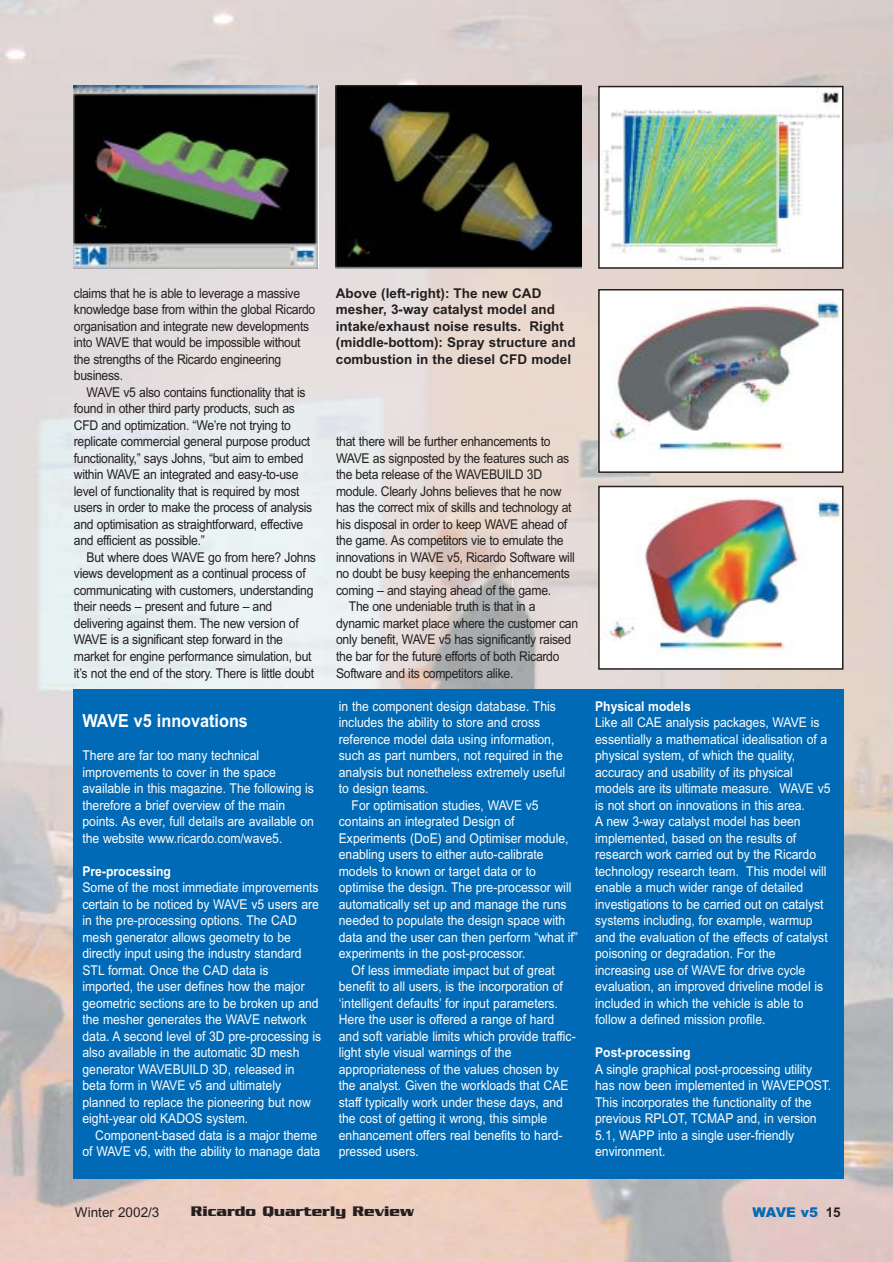
<style>
.page{position:relative;width:893px;height:1262px;background:#fff}
.page>*{position:absolute;margin:0;border:0;box-sizing:border-box;transform-origin:0 0}
.t1{font:700 18px "Arial";color:#fff;scale:.9 1}
.t2{font:700 15px "Serpentine";color:#231f1f}
.t3{font:13.5px/16.5px "Arial";color:#fff;scale:.9 1}
.t4{font:13.5px/16.5px "Arial";letter-spacing:-.02em;color:#231f1f;scale:.9 1}
.t5{font:700 13.5px/16.5px "Arial";color:#231f1f}
.t6{font:700 13.5px "Arial";color:#fff;scale:.9 1}
.t7{font:13.5px "Arial";color:#231f1f}
.t8{font:900 13.5px "Arial";color:#006ab6}
.s1{font-weight:700;color:#231f1f}
</style>
<div class="page">
<img style="left:0;top:0;width:892px;height:1262px">
<div style="left:73px;top:690px;width:770px;height:489px;background:#006ab6"></div>
<img style="left:73px;top:86px;width:245px;height:182px">
<img style="left:336px;top:86px;width:245px;height:183px">
<img style="left:601px;top:89px;width:239px;height:177px">
<div style="left:598px;top:86px;width:245px;height:183px;border:2px solid #231f1f"></div>
<div style="left:599px;top:290px;width:243px;height:182px;background:#fff"></div>
<img style="left:601px;top:298px;width:239px;height:157px">
<div style="left:598px;top:289px;width:245px;height:184px;border:2px solid #231f1f"></div>
<div style="left:599px;top:486px;width:243px;height:183px;background:#fff"></div>
<img style="left:609px;top:498px;width:231px;height:156px">
<div style="left:598px;top:486px;width:245px;height:183px;border:2px solid #231f1f"></div>
<p class="t4" style="left:74px;top:286px;width:270px">claims that he is able to leverage a massive knowledge base from within the global Ricardo organisation and integrate new developments into WAVE that would be impossible without the strengths of the Ricardo engineering business.</p>
<p class="t4" style="left:74px;top:385px;width:266px;text-indent:13px">WAVE v5 also contains functionality that is found in other third party products, such as CFD and optimization. “We’re not trying to replicate commercial general purpose product functionality,” says Johns, “but aim to embed within WAVE an integrated and easy-to-use level of functionality that is required by most users in order to make the process of analysis and optimisation as straightforward, effective and efficient as possible.”</p>
<p class="t4" style="left:74px;top:550px;width:270px;text-indent:13px">But where does WAVE go from here? Johns views development as a continual process of communicating with customers, understanding their needs – present and future – and delivering against them. The new version of WAVE is a significant step forward in the market for engine performance simulation, but it’s not the end of the story. There is little doubt</p>
<h1 class="t1" style="left:82px;top:714px;width:185px">WAVE v5 innovations</h1>
<p class="t3" style="left:82px;top:748px;width:259px">There are far too many technical improvements to cover in the space available in this magazine. The following is therefore a brief overview of the main points. As ever, full details are available on the website www.ricardo.com/wave5.</p>
<p class="t6" style="left:82px;top:866px;width:100px">Pre-processing</p>
<p class="t3" style="left:82px;top:880px;width:267px">Some of the most immediate improvements certain to be noticed by WAVE v5 users are in the pre-processing options. The CAD mesh generator allows geometry to be directly input using the industry standard STL format. Once the CAD data is imported, the user defines how the major geometric sections are to be broken up and the mesher generates the WAVE network data. A second level of 3D pre-processing is also available in the automatic 3D mesh generator WAVEBUILD 3D, released in beta form in WAVE v5 and ultimately planned to replace the pioneering but now eight-year old KADOS system.</p>
<p class="t3" style="left:82px;top:1128px;width:266px;text-align:right">Component-based data is a major theme<br>of WAVE v5, with the ability to manage data</p>
<p class="t5" style="left:336px;top:286px;width:241px">Above (left-right): The new CAD mesher, 3-way catalyst model and intake/exhaust noise results. Right (middle-bottom): Spray structure and combustion in the diesel CFD model</p>
<p class="t4" style="left:336px;top:435px;width:240px">that there will be further enhancements to</p>
<p class="t4" style="left:336px;top:451px;width:260px">WAVE as signposted by the features such as</p>
<p class="t4" style="left:336px;top:468px;width:230px">the beta release of the WAVEBUILD 3D</p>
<p class="t4" style="left:336px;top:484px;width:252px">module. Clearly Johns believes that he now</p>
<p class="t4" style="left:336px;top:501px;width:263px">has the correct mix of skills and technology at</p>
<p class="t4" style="left:336px;top:517px;width:258px">his disposal in order to keep WAVE ahead of</p>
<p class="t4" style="left:336px;top:534px;width:254px">the game. As competitors vie to emulate the</p>
<p class="t4" style="left:336px;top:550px;width:267px">innovations in WAVE v5, Ricardo Software will</p>
<p class="t4" style="left:336px;top:567px;width:261px">no doubt be busy keeping the enhancements</p>
<p class="t4" style="left:336px;top:583px;width:240px">coming – and staying ahead of the game.</p>
<p class="t4" style="left:349px;top:600px;width:209px">The one undeniable truth is that in a</p>
<p class="t4" style="left:336px;top:616px;width:270px">dynamic market place where the customer can</p>
<p class="t4" style="left:336px;top:633px;width:263px">only benefit, WAVE v5 has significantly raised</p>
<p class="t4" style="left:336px;top:649px;width:250px">the bar for the future efforts of both Ricardo</p>
<p class="t4" style="left:336px;top:666px;width:198px">Software and its competitors alike.</p>
<p class="t3" style="left:339px;top:699px;width:243px">in the component design database. This</p>
<p class="t3" style="left:339px;top:715px;width:225px">includes the ability to store and cross</p>
<p class="t3" style="left:339px;top:732px;width:241px">reference model data using information,</p>
<p class="t3" style="left:339px;top:748px;width:250px">such as part numbers, not required in the</p>
<p class="t3" style="left:339px;top:765px;width:253px">analysis but nonetheless extremely useful</p>
<p class="t3" style="left:339px;top:781px;width:101px">to design teams.</p>
<p class="t3" style="left:351px;top:798px;width:209px">For optimisation studies, WAVE v5</p>
<p class="t3" style="left:339px;top:814px;width:197px">contains an integrated Design of</p>
<p class="t3" style="left:339px;top:831px;width:257px">Experiments (DoE) and Optimiser module,</p>
<p class="t3" style="left:339px;top:847px;width:229px">enabling users to either auto-calibrate</p>
<p class="t3" style="left:339px;top:864px;width:220px">models to known or target data or to</p>
<p class="t3" style="left:339px;top:880px;width:260px">optimise the design. The pre-processor will</p>
<p class="t3" style="left:339px;top:897px;width:254px">automatically set up and manage the runs</p>
<p class="t3" style="left:339px;top:913px;width:253px">needed to populate the design space with</p>
<p class="t3" style="left:339px;top:930px;width:267px">data and the user can then perform “what if”</p>
<p class="t3" style="left:339px;top:946px;width:209px">experiments in the post-processor.</p>
<p class="t3" style="left:351px;top:963px;width:227px">Of less immediate impact but of great</p>
<p class="t3" style="left:339px;top:979px;width:250px">benefit to all users, is the incorporation of</p>
<p class="t3" style="left:339px;top:996px;width:245px">‘intelligent defaults’ for input parameters.</p>
<p class="t3" style="left:339px;top:1012px;width:241px">Here the user is offered a range of hard</p>
<p class="t3" style="left:339px;top:1029px;width:265px">and soft variable limits which provide traffic-</p>
<p class="t3" style="left:339px;top:1045px;width:193px">light style visual warnings of the</p>
<p class="t3" style="left:339px;top:1062px;width:246px">appropriateness of the values chosen by</p>
<p class="t3" style="left:339px;top:1078px;width:257px">the analyst. Given the workloads that CAE</p>
<p class="t3" style="left:339px;top:1095px;width:250px">staff typically work under these days, and</p>
<p class="t3" style="left:339px;top:1111px;width:233px">the cost of getting it wrong, this simple</p>
<p class="t3" style="left:339px;top:1128px;width:250px">enhancement offers real benefits to hard-</p>
<p class="t3" style="left:339px;top:1144px;width:90px">pressed users.</p>
<p class="t6" style="left:595px;top:701px;width:108px">Physical models</p>
<p class="t3" style="left:595px;top:715px;width:263px">Like all CAE analysis packages, WAVE is essentially a mathematical idealisation of a physical system, of which the quality, accuracy and usability of its physical models are its ultimate measure. WAVE v5 is not short on innovations in this area.<br>A new 3-way catalyst model has been implemented, based on the results of research work carried out by the Ricardo technology research team. This model will enable a much wider range of detailed investigations to be carried out on catalyst systems including, for example, warmup and the evaluation of the effects of catalyst poisoning or degradation. For the increasing use of WAVE for drive cycle evaluation, an improved driveline model is included in which the vehicle is able to follow a defined mission profile.</p>
<p class="t6" style="left:595px;top:1047px;width:107px">Post-processing</p>
<p class="t3" style="left:595px;top:1062px;width:264px">A single graphical post-processing utility has now been implemented in WAVEPOST.<br>This incorporates the functionality of the previous RPLOT, TCMAP and, in version 5.1, WAPP into a single user-friendly environment.</p>
<p class="t7" style="left:75px;top:1206px;width:86px">Winter 2002/3</p>
<p class="t2" style="left:191px;top:1202px;width:225px">Ricardo Quarterly Review</p>
<p class="t8" style="left:752px;top:1206px;width:90px">WAVE v5 <span class="s1">15</span></p>
</div>
